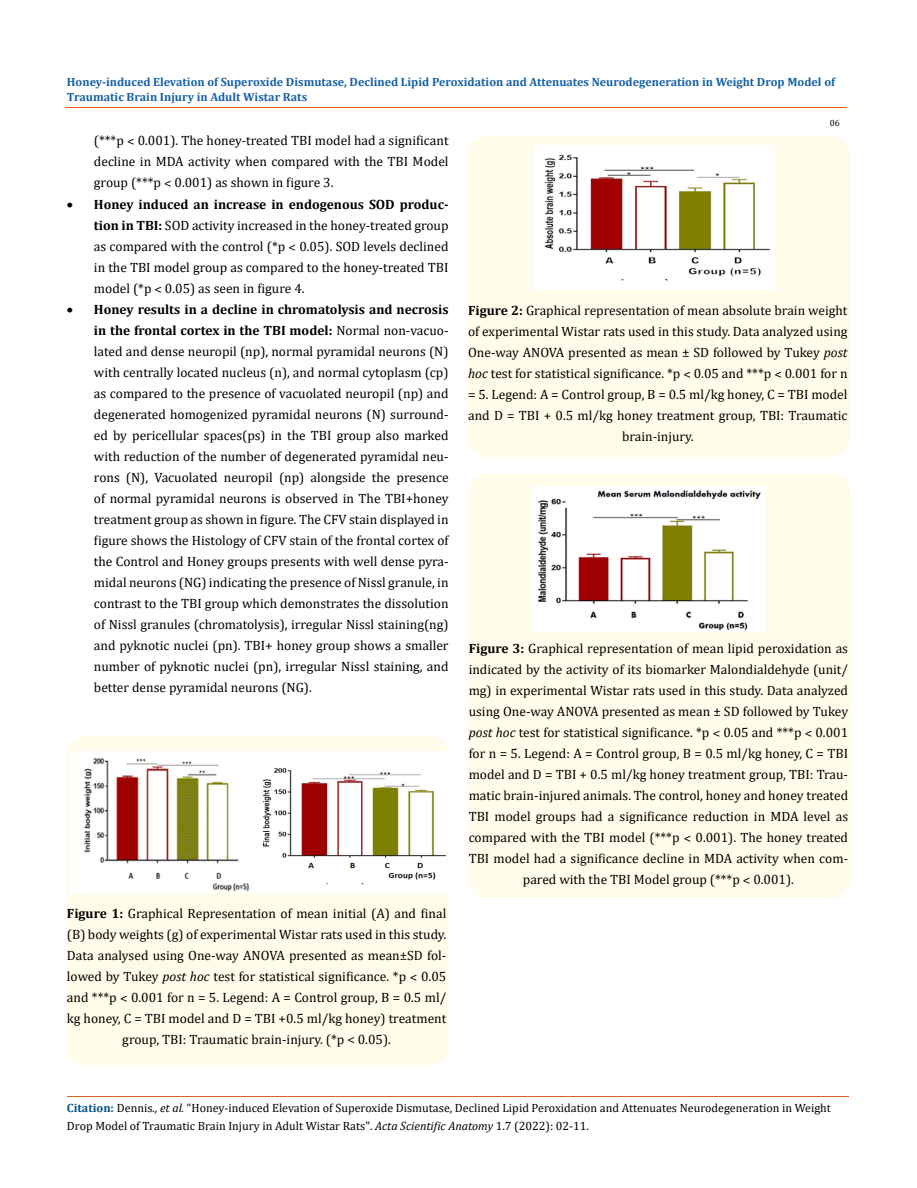
<style>
.page{position:relative;width:917px;height:1188px;background:#fff}
.page>*{position:absolute;margin:0;border:0;box-sizing:border-box;transform-origin:0 0}
.t1{font:13.5px/21px "Cambria";color:#000;text-align:center}
.t2{font:12px/18px "Cambria";color:#000}
.t3{font:700 12px/15px "Cambria";color:#1560a6}
.t4{font:9px "Cambria";color:#000}
.s1{font-weight:700}
.s2{font-style:italic}
.s3{font-weight:700;color:#035089}
</style>
<div class="page">
<div style="left:67px;top:736px;width:381px;height:329px;background:#fffde9;border-radius:18px"></div>
<img style="left:69px;top:751px;width:377px;height:142px">
<div style="left:468px;top:136px;width:381px;height:321px;background:#fffde9;border-radius:18px"></div>
<img style="left:534px;top:145px;width:241px;height:145px">
<div style="left:468px;top:474px;width:382px;height:424px;background:#fffde9;border-radius:18px"></div>
<img style="left:532px;top:486px;width:233px;height:146px">
<hr style="left:65px;top:108px;width:782px;height:1px;background:#e05d1a">
<hr style="left:67px;top:1096px;width:781px;height:1px;background:#e05d1a">
<p class="t3" style="left:67px;top:74px;width:769px">Honey-induced Elevation of Superoxide Dismutase, Declined Lipid Peroxidation and Attenuates Neurodegeneration in Weight Drop Model of<br>Traumatic Brain Injury in Adult Wistar Rats</p>
<p class="t4" style="left:829px;top:118px;width:11px">06</p>
<p class="t1" style="left:94px;top:130px;width:356px;text-align:justify">(***p ˂ 0.001). The honey-treated TBI model had a significant decline in MDA activity when compared with the TBI Model group (***p ˂ 0.001) as shown in figure 3.</p>
<p class="t1" style="left:94px;top:193px;width:356px;text-align:justify;text-indent:-27px">• <span class="s1">Honey induced an increase in endogenous SOD produc&shy;tion in TBI:</span> SOD activity increased in the honey-treated group as compared with the control (*p ˂ 0.05). SOD levels declined in the TBI model group as compared to the honey-treated TBI model (*p ˂ 0.05) as seen in figure 4.</p>
<p class="t1" style="left:94px;top:298px;width:356px;text-align:justify;text-indent:-27px">• <span class="s1">Honey results in a decline in chromatolysis and necrosis in the frontal cortex in the TBI model:</span> Normal non-vacuo&shy;lated and dense neuropil (np), normal pyramidal neurons (N) with centrally located nucleus (n), and normal cytoplasm (cp) as compared to the presence of vacuolated neuropil (np) and degenerated homogenized pyramidal neurons (N) surround&shy;ed by pericellular spaces(ps) in the TBI group also marked with reduction of the number of degenerated pyramidal neu&shy;rons (N), Vacuolated neuropil (np) alongside the presence of normal pyramidal neurons is observed in The TBI+honey treatment group as shown in figure. The CFV stain displayed in figure shows the Histology of CFV stain of the frontal cortex of the Control and Honey groups presents with well dense pyra&shy;midal neurons (NG) indicating the presence of Nissl granule, in contrast to the TBI group which demonstrates the dissolution of Nissl granules (chromatolysis), irregular Nissl staining(ng) and pyknotic nuclei (pn). TBI+ honey group shows a smaller number of pyknotic nuclei (pn), irregular Nissl staining, and better dense pyramidal neurons (NG).</p>
<p class="t1" style="left:468px;top:300px;width:381px"><span class="s1">Figure 2:</span> Graphical representation of mean absolute brain weight of experimental Wistar rats used in this study. Data analyzed using One-way ANOVA presented as mean ± SD followed by Tukey <span class="s2">post hoc</span> test for statistical significance. *p ˂ 0.05 and ***p ˂ 0.001 for n = 5. Legend: A = Control group, B = 0.5 ml/kg honey, C = TBI model and D = TBI + 0.5 ml/kg honey treatment group, TBI: Traumatic brain-injury.</p>
<p class="t1" style="left:468px;top:637px;width:381px"><span class="s1">Figure 3:</span> Graphical representation of mean lipid peroxidation as indicated by the activity of its biomarker Malondialdehyde (unit/ mg) in experimental Wistar rats used in this study. Data analyzed using One-way ANOVA presented as mean ± SD followed by Tukey <span class="s2">post hoc</span> test for statistical significance. *p ˂ 0.05 and ***p ˂ 0.001 for n = 5. Legend: A = Control group, B = 0.5 ml/kg honey, C = TBI model and D = TBI + 0.5 ml/kg honey treatment group, TBI: Trau&shy;matic brain-injured animals. The control, honey and honey treated TBI model groups had a significance reduction in MDA level as compared with the TBI model (***p ˂ 0.001). The honey treated TBI model had a significance decline in MDA activity when com&shy;pared with the TBI Model group (***p ˂ 0.001).</p>
<p class="t1" style="left:67px;top:902px;width:381px"><span class="s1">Figure 1:</span> Graphical Representation of mean initial (A) and final (B) body weights (g) of experimental Wistar rats used in this study.<br>Data analysed using One-way ANOVA presented as mean±SD fol&shy;lowed by Tukey <span class="s2">post hoc</span> test for statistical significance. *p ˂ 0.05 and ***p ˂ 0.001 for n = 5. Legend: A = Control group, B = 0.5 ml/ kg honey, C = TBI model and D = TBI +0.5 ml/kg honey) treatment group, TBI: Traumatic brain-injury. (*p &lt; 0.05).</p>
<p class="t2" style="left:67px;top:1099px;width:765px"><span class="s3">Citation:</span> Dennis<span class="s2">., et al.</span> “Honey-induced Elevation of Superoxide Dismutase, Declined Lipid Peroxidation and Attenuates Neurodegeneration in Weight<br>Drop Model of Traumatic Brain Injury in Adult Wistar Rats". <span class="s2">Acta Scientific Anatomy</span> 1.7 (2022): 02-11.</p>
</div>
